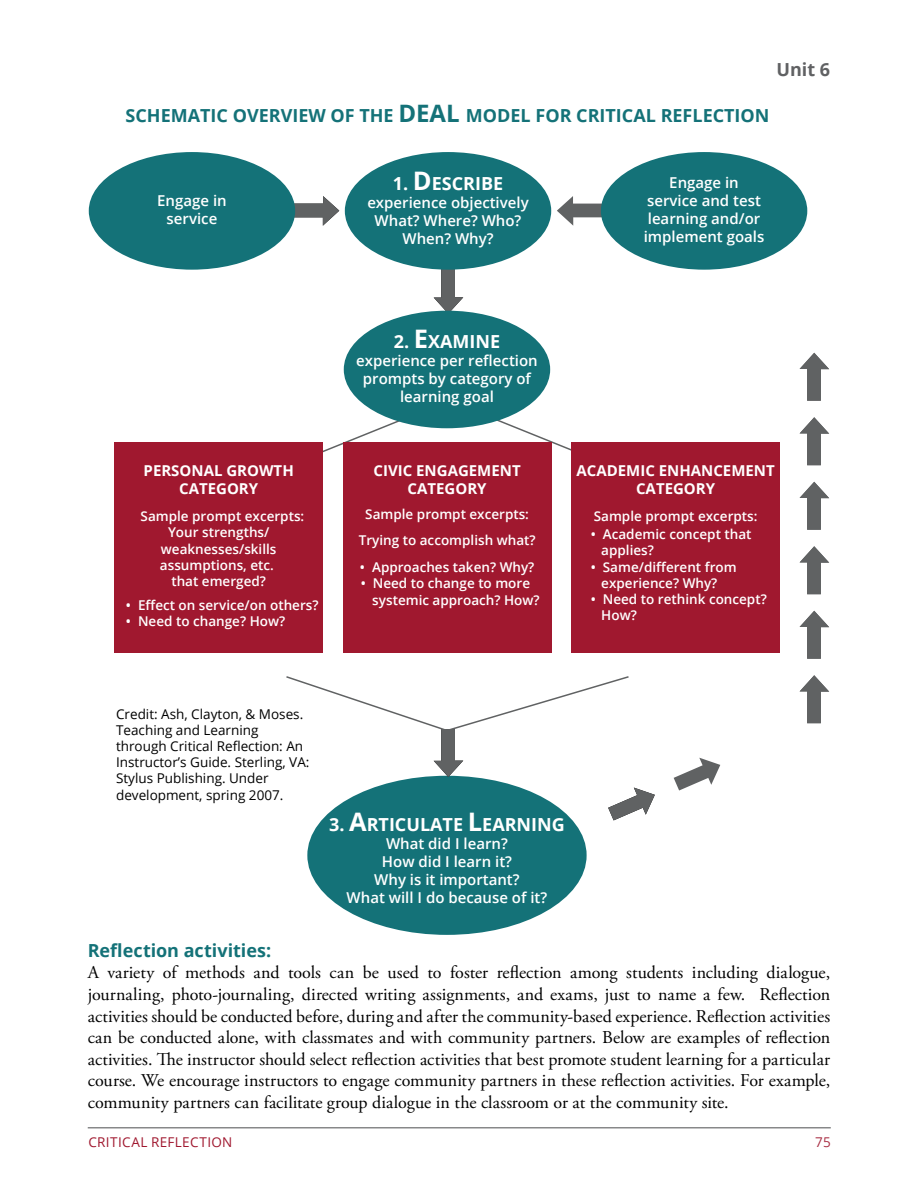
<style>
.page{position:relative;width:918px;height:1188px;background:#fff}
.page>*{position:absolute;margin:0;border:0;box-sizing:border-box;transform-origin:0 0}
.t1{font:18px/21.6px "Adobe Garamond Pro";letter-spacing:-.005em;color:#000;text-align:justify}
.t2{font:700 18px "Open Sans";color:#147278}
.t3{font:700 18px "Open Sans";color:#fff}
.t4{font:700 18px "Open Sans";color:#606163}
.t5{font:600 15px/18px "Open Sans";color:#fff;text-align:center}
.t6{font:700 15px/18px "Open Sans";color:#fff;text-align:center}
.t7{font:600 13.5px/16.2px "Open Sans";color:#fff}
.t8{font:13.5px/16.2px "Open Sans";color:#000}
.t9{font:13.5px "Open Sans";letter-spacing:.03em;color:#a0182f}
.t10{font:13.5px "Open Sans";color:#a92f44}
.s1{font-size:24px}
.s2{font-size:25.5px}
</style>
<div class="page">
<hr style="left:88px;top:1127px;width:743px;height:1px;background:#606163">
<svg style="left:323px;top:417px;width:83px;height:36px"></svg>
<svg style="left:492px;top:417px;width:79px;height:34px"></svg>
<div style="left:114px;top:442px;width:209px;height:211px;background:#a0182f"></div>
<div style="left:343px;top:442px;width:209px;height:211px;background:#a0182f"></div>
<div style="left:571px;top:442px;width:209px;height:211px;background:#a0182f"></div>
<svg style="left:292px;top:196px;width:47px;height:30px"></svg>
<svg style="left:557px;top:196px;width:47px;height:30px"></svg>
<svg style="left:434px;top:269px;width:29px;height:43px"></svg>
<div style="left:307px;top:776px;width:280px;height:159px;background:#147278;border-radius:50%"></div>
<div style="left:344px;top:311px;width:206px;height:117px;background:#147278;border-radius:50%"></div>
<div style="left:89px;top:152px;width:206px;height:118px;background:#147278;border-radius:50%"></div>
<div style="left:345px;top:152px;width:206px;height:118px;background:#147278;border-radius:50%"></div>
<div style="left:601px;top:152px;width:206px;height:118px;background:#147278;border-radius:50%"></div>
<svg style="left:608px;top:788px;width:47px;height:32px"></svg>
<svg style="left:800px;top:675px;width:29px;height:48px"></svg>
<svg style="left:800px;top:611px;width:29px;height:48px"></svg>
<svg style="left:800px;top:546px;width:29px;height:48px"></svg>
<svg style="left:800px;top:482px;width:29px;height:48px"></svg>
<svg style="left:800px;top:417px;width:29px;height:48px"></svg>
<svg style="left:800px;top:353px;width:29px;height:48px"></svg>
<svg style="left:286px;top:676px;width:343px;height:101px"></svg>
<svg style="left:674px;top:758px;width:46px;height:33px"></svg>
<p class="t4" style="left:777px;top:56px;width:55px">Unit 6</p>
<p class="t2" style="left:126px;top:103px;width:645px">SCHEMATIC OVERVIEW OF THE <span class="s1">DEAL</span> MODEL FOR CRITICAL REFLECTION</p>
<p class="t5" style="left:157px;top:192px;width:71px">Engage in service</p>
<p class="t3" style="left:393px;top:170px;width:112px">1. <span class="s2">D</span>ESCRIBE</p>
<p class="t5" style="left:367px;top:193px;width:163px">experience objectively<br>What? Where? Who?<br>When? Why?</p>
<p class="t5" style="left:644px;top:173px;width:122px">Engage in service and test learning and/or implement goals</p>
<p class="t3" style="left:394px;top:329px;width:108px">2. <span class="s2">E</span>XAMINE</p>
<p class="t5" style="left:356px;top:351px;width:183px">experience per reflection prompts by category of learning goal</p>
<p class="t6" style="left:144px;top:461px;width:152px">PERSONAL GROWTH<br>CATEGORY</p>
<p class="t7" style="left:160px;top:524px;width:118px;text-align:center">Your strengths/ weaknesses/skills assumptions, etc. that emerged?</p>
<p class="t7" style="left:126px;top:596px;width:194px">• Effect on service/on others?</p>
<p class="t7" style="left:126px;top:613px;width:161px">• Need to change? How?</p>
<p class="t7" style="left:141px;top:508px;width:165px">Sample prompt excerpts:</p>
<p class="t6" style="left:374px;top:461px;width:149px">CIVIC ENGAGEMENT<br>CATEGORY</p>
<p class="t7" style="left:359px;top:501px;width:178px;line-height:25.5px;text-align:center">Sample prompt excerpts:<br>Trying to accomplish what?</p>
<p class="t7" style="left:360px;top:559px;width:176px">• Approaches taken? Why?</p>
<p class="t7" style="left:372px;top:575px;width:169px;text-indent:-12px">• Need to change to more systemic approach? How?</p>
<p class="t6" style="left:576px;top:461px;width:200px">ACADEMIC ENHANCEMENT<br>CATEGORY</p>
<p class="t7" style="left:594px;top:508px;width:165px">Sample prompt excerpts:</p>
<p class="t7" style="left:601px;top:526px;width:152px;text-indent:-11px">• Academic concept that applies?</p>
<p class="t7" style="left:601px;top:558px;width:137px;text-indent:-11px">• Same/different from experience? Why?</p>
<p class="t7" style="left:601px;top:591px;width:167px;text-indent:-11px">• Need to rethink concept?<br>How?</p>
<p class="t8" style="left:116px;top:705px;width:195px">Credit: Ash, Clayton, &amp; Moses.<br>Teaching and Learning through Critical Reflection: An<br>Instructor’s Guide. Sterling, VA:<br>Stylus Publishing. Under development, spring 2007.</p>
<p class="t3" style="left:329px;top:812px;width:237px">3. <span class="s2">A</span>RTICULATE <span class="s2">L</span>EARNING</p>
<p class="t5" style="left:347px;top:835px;width:202px">What did I learn?<br>How did I learn it?<br>Why is it important?<br>What will I do because of it?</p>
<p class="t2" style="left:88px;top:938px;width:185px">Reflection activities:</p>
<p class="t1" style="left:88px;top:963px;width:744px">A variety of methods and tools can be used to foster reflection among students including dialogue, journaling, photo-journaling, directed writing assignments, and exams, just to name a few. Reflection activities should be conducted before, during and after the community-based experience. Reflection activities can be conducted alone, with classmates and with community partners. Below are examples of reflection activities. The instructor should select reflection activities that best promote student learning for a particular course. We encourage instructors to engage community partners in these reflection activities. For example, community partners can facilitate group dialogue in the classroom or at the community site.</p>
<p class="t9" style="left:88px;top:1133px;width:146px">CRITICAL REFLECTION</p>
<p class="t10" style="left:815px;top:1133px;width:17px">75</p>
</div>
